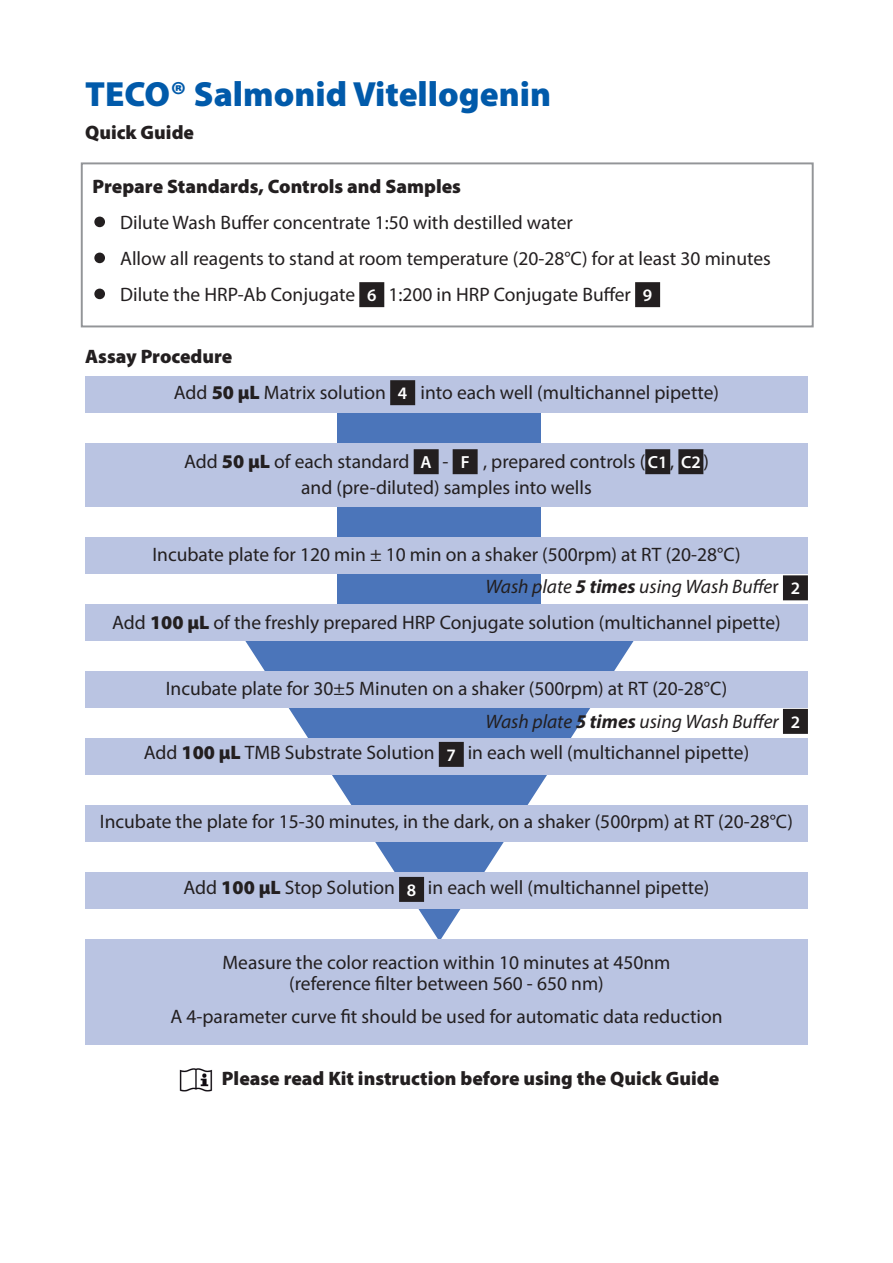
<style>
.page{position:relative;width:893px;height:1263px;background:#fff}
.page>*{position:absolute;margin:0;border:0;box-sizing:border-box;transform-origin:0 0}
.basis_tekst{font:900 35.1px "Myriad Pro";color:#015aaa}
.basis_tekst-2{font:19.5px "Myriad Pro";color:#231f20}
.basis_tekst-3{font:900 19.5px "Myriad Pro";color:#231f20}
.basis_tekst-4{font:italic 19.5px "Myriad Pro";color:#231f20}
.t1{font:600 17.55px "Myriad Pro";color:#fff}
.s1{font-size:50.7px}
.s2{font-weight:900}
.s3{font-weight:700}
.s4{font-style:normal}
</style>
<div class="page">
<svg style="left:245px;top:641px;width:389px;height:298px"></svg>
<div style="left:338px;top:380px;width:203px;height:316px;background:#4b75ba"></div>
<div style="left:81px;top:162px;width:733px;height:165px;border:2px solid #939598"></div>
<div style="left:85px;top:376px;width:723px;height:37px;background:#bac4e2"></div>
<div style="left:85px;top:443px;width:723px;height:64px;background:#bac4e2"></div>
<div style="left:85px;top:537px;width:723px;height:37px;background:#bac4e2"></div>
<div style="left:85px;top:604px;width:723px;height:37px;background:#bac4e2"></div>
<div style="left:85px;top:671px;width:723px;height:37px;background:#bac4e2"></div>
<div style="left:85px;top:738px;width:723px;height:37px;background:#bac4e2"></div>
<div style="left:85px;top:805px;width:723px;height:37px;background:#bac4e2"></div>
<div style="left:85px;top:872px;width:723px;height:37px;background:#bac4e2"></div>
<div style="left:85px;top:939px;width:723px;height:106px;background:#bac4e2"></div>
<div style="left:360px;top:283px;width:23px;height:23px;background:#231f20"></div>
<div style="left:359px;top:282px;width:25px;height:25px;border:2px solid #231f20"></div>
<div style="left:636px;top:283px;width:23px;height:23px;background:#231f20"></div>
<div style="left:635px;top:282px;width:25px;height:25px;border:2px solid #231f20"></div>
<div style="left:391px;top:381px;width:23px;height:23px;background:#231f20"></div>
<div style="left:390px;top:380px;width:25px;height:25px;border:2px solid #231f20"></div>
<div style="left:415px;top:450px;width:23px;height:23px;background:#231f20"></div>
<div style="left:414px;top:449px;width:25px;height:25px;border:2px solid #231f20"></div>
<div style="left:454px;top:450px;width:23px;height:23px;background:#231f20"></div>
<div style="left:453px;top:449px;width:25px;height:25px;border:2px solid #231f20"></div>
<div style="left:646px;top:450px;width:23px;height:23px;background:#231f20"></div>
<div style="left:645px;top:449px;width:25px;height:25px;border:2px solid #231f20"></div>
<div style="left:679px;top:450px;width:23px;height:23px;background:#231f20"></div>
<div style="left:678px;top:449px;width:25px;height:25px;border:2px solid #231f20"></div>
<div style="left:784px;top:576px;width:23px;height:23px;background:#231f20"></div>
<div style="left:783px;top:575px;width:25px;height:25px;border:2px solid #231f20"></div>
<div style="left:784px;top:710px;width:23px;height:23px;background:#231f20"></div>
<div style="left:783px;top:709px;width:25px;height:25px;border:2px solid #231f20"></div>
<div style="left:440px;top:743px;width:23px;height:23px;background:#231f20"></div>
<div style="left:439px;top:742px;width:25px;height:25px;border:2px solid #231f20"></div>
<div style="left:400px;top:878px;width:23px;height:23px;background:#231f20"></div>
<div style="left:399px;top:877px;width:25px;height:25px;border:2px solid #231f20"></div>
<img style="left:179px;top:1068px;width:34px;height:24px">
<p class="basis_tekst" style="left:85px;top:70px;width:468px">TECO® Salmonid Vitellogenin</p>
<p class="basis_tekst-3" style="left:85px;top:119px;width:111px">Quick Guide</p>
<p class="basis_tekst-3" style="left:93px;top:174px;width:370px">Prepare Standards, Controls and Samples</p>
<p class="basis_tekst-2" style="left:93px;top:211px;width:482px"><span class="s1">•</span> Dilute Wash Buffer concentrate 1:50 with destilled water</p>
<p class="basis_tekst-2" style="left:93px;top:247px;width:680px"><span class="s1">•</span> Allow all reagents to stand at room temperature (20-28°C) for at least 30 minutes</p>
<p class="basis_tekst-2" style="left:93px;top:283px;width:264px"><span class="s1">•</span> Dilute the HRP-Ab Conjugate</p>
<p class="t1" style="left:367px;top:284px;width:11px">6</p>
<p class="basis_tekst-2" style="left:388px;top:283px;width:244px">1:200 in HRP Conjugate Buffer</p>
<p class="t1" style="left:643px;top:284px;width:11px">9</p>
<p class="basis_tekst-3" style="left:85px;top:344px;width:149px">Assay Procedure</p>
<p class="basis_tekst-2" style="left:174px;top:381px;width:214px">Add <span class="s2">50 µL</span> Matrix solution</p>
<p class="t1" style="left:398px;top:382px;width:11px">4</p>
<p class="basis_tekst-2" style="left:421px;top:381px;width:300px">into each well (multichannel pipette)</p>
<p class="basis_tekst-2" style="left:184px;top:450px;width:227px">Add <span class="s2">50 µL</span> of each standard</p>
<p class="t1" style="left:421px;top:451px;width:13px">A</p>
<p class="basis_tekst-2" style="left:443px;top:450px;width:7px">-</p>
<p class="t1" style="left:461px;top:451px;width:10px">F</p>
<p class="basis_tekst-2" style="left:483px;top:450px;width:164px">, prepared controls (</p>
<p class="t1" style="left:648px;top:451px;width:21px">C1</p>
<p class="basis_tekst-2" style="left:670px;top:450px;width:6px">,</p>
<p class="basis_tekst-2" style="left:301px;top:475px;width:292px">and (pre-diluted) samples into wells</p>
<p class="t1" style="left:681px;top:451px;width:21px">C2</p>
<p class="basis_tekst-2" style="left:703px;top:450px;width:7px">)</p>
<p class="basis_tekst-2" style="left:152px;top:543px;width:590px">Incubate plate for 120 min ± 10 min on a shaker (500rpm) at RT (20-28°C)</p>
<p class="basis_tekst-4" style="left:485px;top:574px;width:295px">Wash plate <span class="s3">5 times</span> using Wash Buffe<span class="s4">r</span></p>
<p class="t1" style="left:791px;top:577px;width:11px">2</p>
<p class="basis_tekst-2" style="left:112px;top:610px;width:670px">Add <span class="s2">100 µL</span> of the freshly prepared HRP Conjugate solution (multichannel pipette)</p>
<p class="basis_tekst-2" style="left:166px;top:676px;width:563px">Incubate plate for 30±5 Minuten on a shaker (500rpm) at RT (20-28°C)</p>
<p class="basis_tekst-4" style="left:486px;top:709px;width:295px">Wash plate <span class="s3">5 times</span> using Wash Buffer</p>
<p class="t1" style="left:791px;top:711px;width:11px">2</p>
<p class="basis_tekst-2" style="left:144px;top:741px;width:292px">Add <span class="s2">100 µL</span> TMB Substrate Solution</p>
<p class="t1" style="left:447px;top:744px;width:11px">7</p>
<p class="basis_tekst-2" style="left:468px;top:741px;width:283px">in each well (multichannel pipette)</p>
<p class="basis_tekst-2" style="left:100px;top:810px;width:695px">Incubate the plate for 15-30 minutes, in the dark, on a shaker (500rpm) at RT (20-28°C)</p>
<p class="basis_tekst-2" style="left:183px;top:876px;width:213px">Add <span class="s2">100 µL</span> Stop Solution</p>
<p class="t1" style="left:407px;top:879px;width:11px">8</p>
<p class="basis_tekst-2" style="left:428px;top:876px;width:283px">in each well (multichannel pipette)</p>
<p class="basis_tekst-2" style="left:222px;top:951px;width:450px">Measure the color reaction within 10 minutes at 450nm</p>
<p class="basis_tekst-2" style="left:289px;top:972px;width:316px">(reference filter between 560 - 650 nm)</p>
<p class="basis_tekst-2" style="left:170px;top:1005px;width:554px">A 4-parameter curve fit should be used for automatic data reduction</p>
<p class="basis_tekst-3" style="left:222px;top:1065px;width:499px">Please read Kit instruction before using the Quick Guide</p>
</div>
